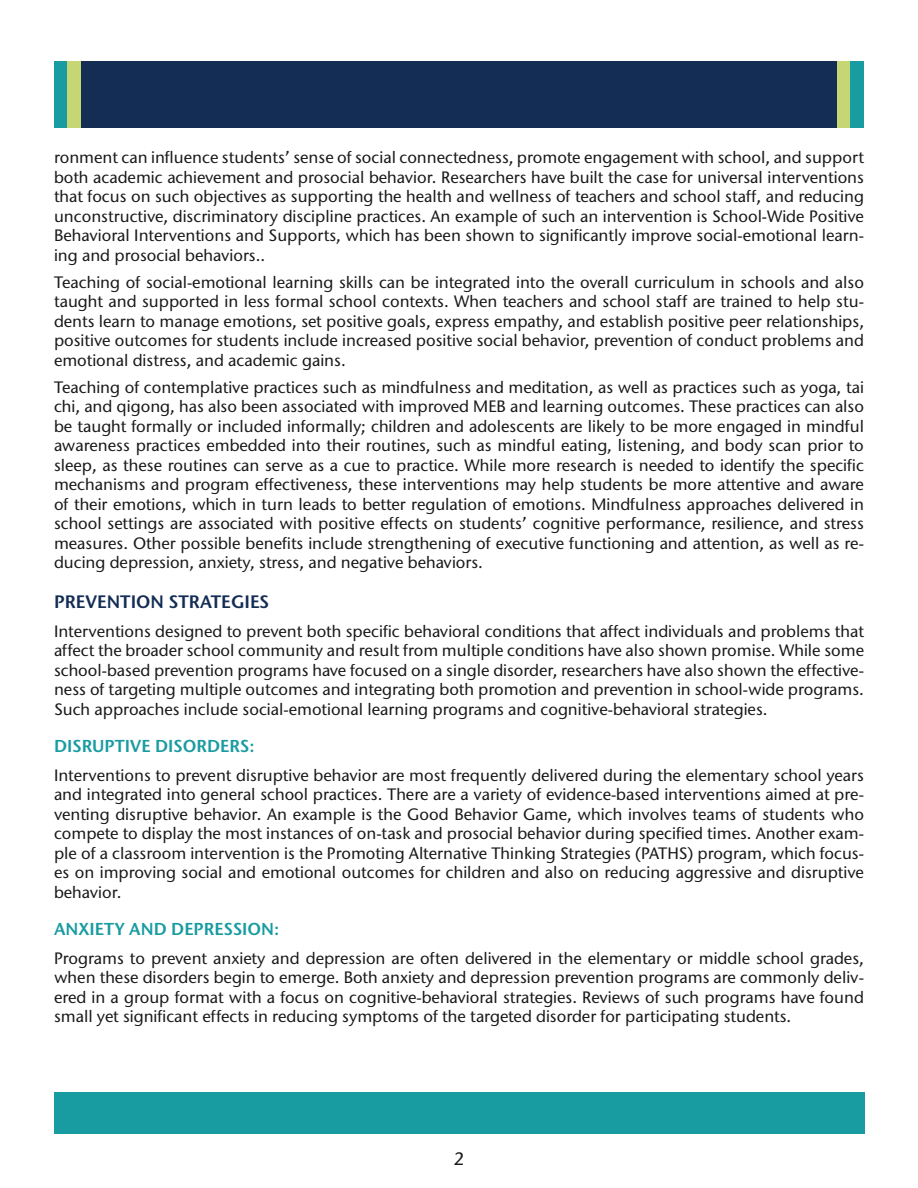
<style>
.page{position:relative;width:918px;height:1188px;background:#fff}
.page>*{position:absolute;margin:0;border:0;box-sizing:border-box;transform-origin:0 0}
.A_Head{font:600 18px "Stone Sans ITC Pro";color:#142d54}
.t1{font:500 18px "Stone Sans ITC Std";color:#191919}
.B_Head{font:600 17.25px "Stone Sans ITC Pro";color:#189ba1}
.Body_Text{font:500 16.5px/19.5px "Stone Sans ITC Std";color:#191919;text-align:justify}
</style>
<div class="page">
<div style="left:54px;top:1092px;width:810px;height:42px;background:#189ba1"></div>
<div style="left:80px;top:61px;width:759px;height:67px;background:#142d54"></div>
<div style="left:838px;top:61px;width:13px;height:67px;background:#c6d672"></div>
<div style="left:851px;top:61px;width:13px;height:67px;background:#189ba1"></div>
<div style="left:54px;top:61px;width:13px;height:67px;background:#189ba1"></div>
<div style="left:67px;top:61px;width:13px;height:67px;background:#c6d672"></div>
<p class="Body_Text" style="left:54px;top:148px;width:812px">ronment can influence students’ sense of social connectedness, promote engagement with school, and support both academic achievement and prosocial behavior. Researchers have built the case for universal interventions that focus on such objectives as supporting the health and wellness of teachers and school staff, and reducing unconstructive, discriminatory discipline practices. An example of such an intervention is School-Wide Positive Behavioral Interventions and Supports, which has been shown to significantly improve social-emotional learn&shy;ing and prosocial behaviors..</p>
<p class="Body_Text" style="left:54px;top:272px;width:812px">Teaching of social-emotional learning skills can be integrated into the overall curriculum in schools and also taught and supported in less formal school contexts. When teachers and school staff are trained to help stu&shy;dents learn to manage emotions, set positive goals, express empathy, and establish positive peer relationships, positive outcomes for students include increased positive social behavior, prevention of conduct problems and emotional distress, and academic gains.</p>
<p class="Body_Text" style="left:54px;top:377px;width:812px">Teaching of contemplative practices such as mindfulness and meditation, as well as practices such as yoga, tai chi, and qigong, has also been associated with improved MEB and learning outcomes. These practices can also be taught formally or included informally; children and adolescents are likely to be more engaged in mindful awareness practices embedded into their routines, such as mindful eating, listening, and body scan prior to sleep, as these routines can serve as a cue to practice. While more research is needed to identify the specific mechanisms and program effectiveness, these interventions may help students be more attentive and aware of their emotions, which in turn leads to better regulation of emotions. Mindfulness approaches delivered in school settings are associated with positive effects on students’ cognitive performance, resilience, and stress measures. Other possible benefits include strengthening of executive functioning and attention, as well as re&shy;ducing depression, anxiety, stress, and negative behaviors.</p>
<p class="A_Head" style="left:54px;top:590px;width:217px">PREVENTION STRATEGIES</p>
<p class="Body_Text" style="left:54px;top:621px;width:812px">Interventions designed to prevent both specific behavioral conditions that affect individuals and problems that affect the broader school community and result from multiple conditions have also shown promise. While some school-based prevention programs have focused on a single disorder, researchers have also shown the effective&shy;ness of targeting multiple outcomes and integrating both promotion and prevention in school-wide programs.<br>Such approaches include social-emotional learning programs and cognitive-behavioral strategies.</p>
<p class="B_Head" style="left:54px;top:735px;width:202px">DISRUPTIVE DISORDERS:</p>
<p class="Body_Text" style="left:54px;top:765px;width:812px">Interventions to prevent disruptive behavior are most frequently delivered during the elementary school years and integrated into general school practices. There are a variety of evidence-based interventions aimed at pre&shy;venting disruptive behavior. An example is the Good Behavior Game, which involves teams of students who compete to display the most instances of on-task and prosocial behavior during specified times. Another exam&shy;ple of a classroom intervention is the Promoting Alternative Thinking Strategies (PATHS) program, which focus&shy;es on improving social and emotional outcomes for children and also on reducing aggressive and disruptive behavior.</p>
<p class="B_Head" style="left:54px;top:918px;width:227px">ANXIETY AND DEPRESSION:</p>
<p class="Body_Text" style="left:54px;top:948px;width:812px">Programs to prevent anxiety and depression are often delivered in the elementary or middle school grades, when these disorders begin to emerge. Both anxiety and depression prevention programs are commonly deliv&shy;ered in a group format with a focus on cognitive-behavioral strategies. Reviews of such programs have found small yet significant effects in reducing symptoms of the targeted disorder for participating students.</p>
<p class="t1" style="left:454px;top:1148px;width:12px">2</p>
</div>
